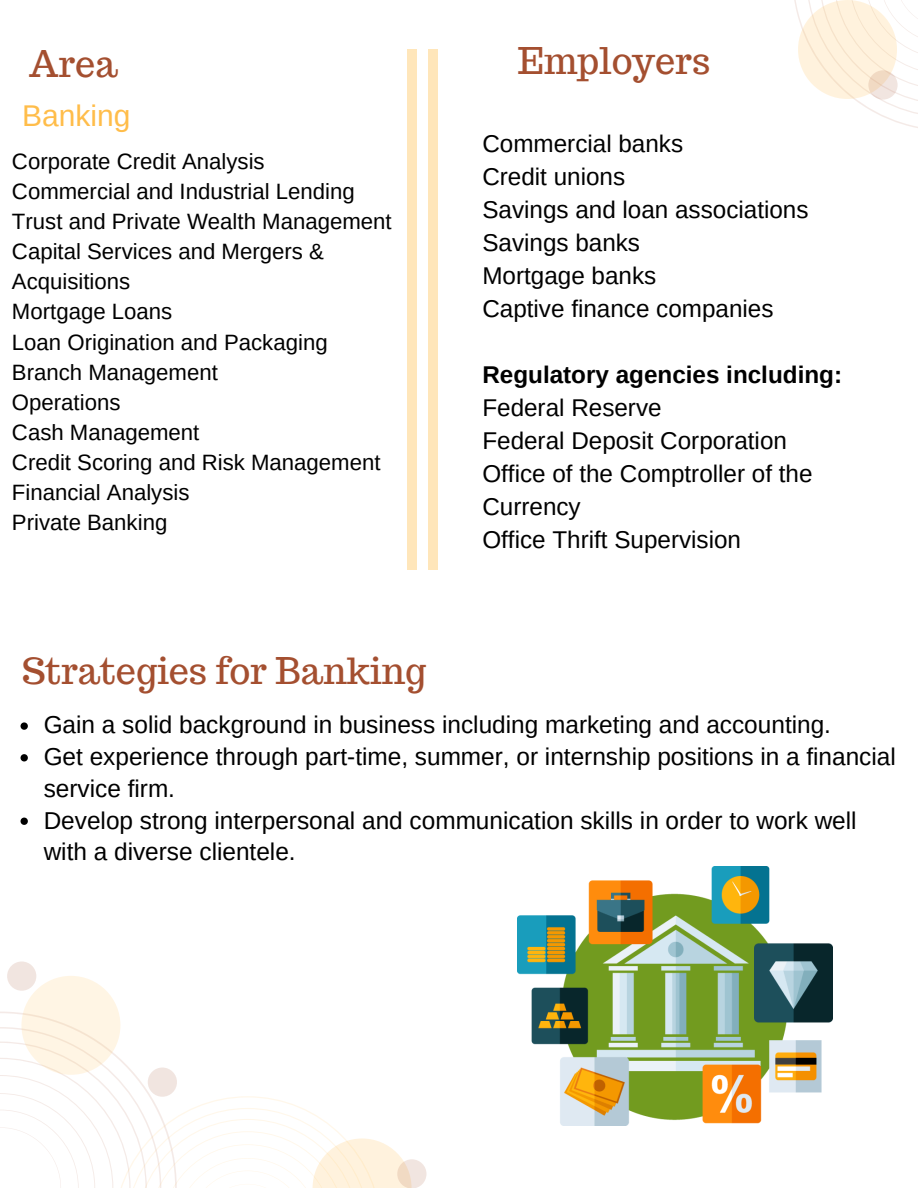
<style>
.page{position:relative;width:918px;height:1188px;background:#fff}
.page>*{position:absolute;margin:0;border:0;box-sizing:border-box;transform-origin:0 0}
.t1{font:36px "Trocchi";color:#a44f30}
.t2{font:30px "Arimo";color:#ffbd4a}
.t3{font:24.45px/31.7px "Arimo";color:#000}
.t4{font:24.3px/33px "Arimo";color:#000}
.t5{font:700 24.3px "Arimo";color:#000}
.t6{font:22.2px/30.2px "Arimo";color:#000}
</style>
<div class="page">
<svg style="left:794px;top:0;width:124px;height:128px"></svg>
<svg style="left:798px;top:0;width:99px;height:99px;background:#fef0db"></svg>
<svg style="left:868px;top:70px;width:30px;height:30px"></svg>
<svg style="left:0;top:1012px;width:408px;height:176px"></svg>
<div style="left:21px;top:976px;width:99px;height:99px;background:#fff5e4;border-radius:50%"></div>
<div style="left:7px;top:961px;width:29px;height:30px;background:#f1e5e0;border-radius:50%"></div>
<svg style="left:397px;top:1159px;width:30px;height:29px"></svg>
<div style="left:148px;top:1068px;width:29px;height:29px;background:#f1e5e0;border-radius:50%"></div>
<div style="left:428px;top:49px;width:10px;height:521px;background:#ffe6ba"></div>
<div style="left:407px;top:49px;width:10px;height:521px;background:#ffe6ba"></div>
<svg style="left:21px;top:722px;width:7px;height:8px"></svg>
<svg style="left:21px;top:754px;width:7px;height:7px"></svg>
<svg style="left:21px;top:818px;width:7px;height:7px"></svg>
<img style="left:518px;top:866px;width:315px;height:259px">
<h1 class="t1" style="left:29px;top:40px;width:90px">Area</h1>
<h2 class="t2" style="left:22px;top:99px;width:110px">Banking</h2>
<p class="t6" style="left:12px;top:146px;width:381px">Corporate Credit Analysis<br>Commercial and Industrial Lending<br>Trust and Private Wealth Management<br>Capital Services and Mergers &amp;<br>Acquisitions<br>Mortgage Loans<br>Loan Origination and Packaging<br>Branch Management<br>Operations<br>Cash Management<br>Credit Scoring and Risk Management<br>Financial Analysis<br>Private Banking</p>
<h1 class="t1" style="left:518px;top:37px;width:194px">Employers</h1>
<p class="t4" style="left:482px;top:127px;width:328px">Commercial banks<br>Credit unions<br>Savings and loan associations<br>Savings banks<br>Mortgage banks<br>Captive finance companies</p>
<p class="t5" style="left:482px;top:361px;width:361px">Regulatory agencies including:</p>
<p class="t4" style="left:482px;top:391px;width:332px">Federal Reserve<br>Federal Deposit Corporation<br>Office of the Comptroller of the<br>Currency<br>Office Thrift Supervision</p>
<h1 class="t1" style="left:22px;top:647px;width:406px">Strategies for Banking</h1>
<p class="t3" style="left:44px;top:709px;width:854px">Gain a solid background in business including marketing and accounting.<br>Get experience through part-time, summer, or internship positions in a financial service firm.<br>Develop strong interpersonal and communication skills in order to work well with a diverse clientele.</p>
</div>
